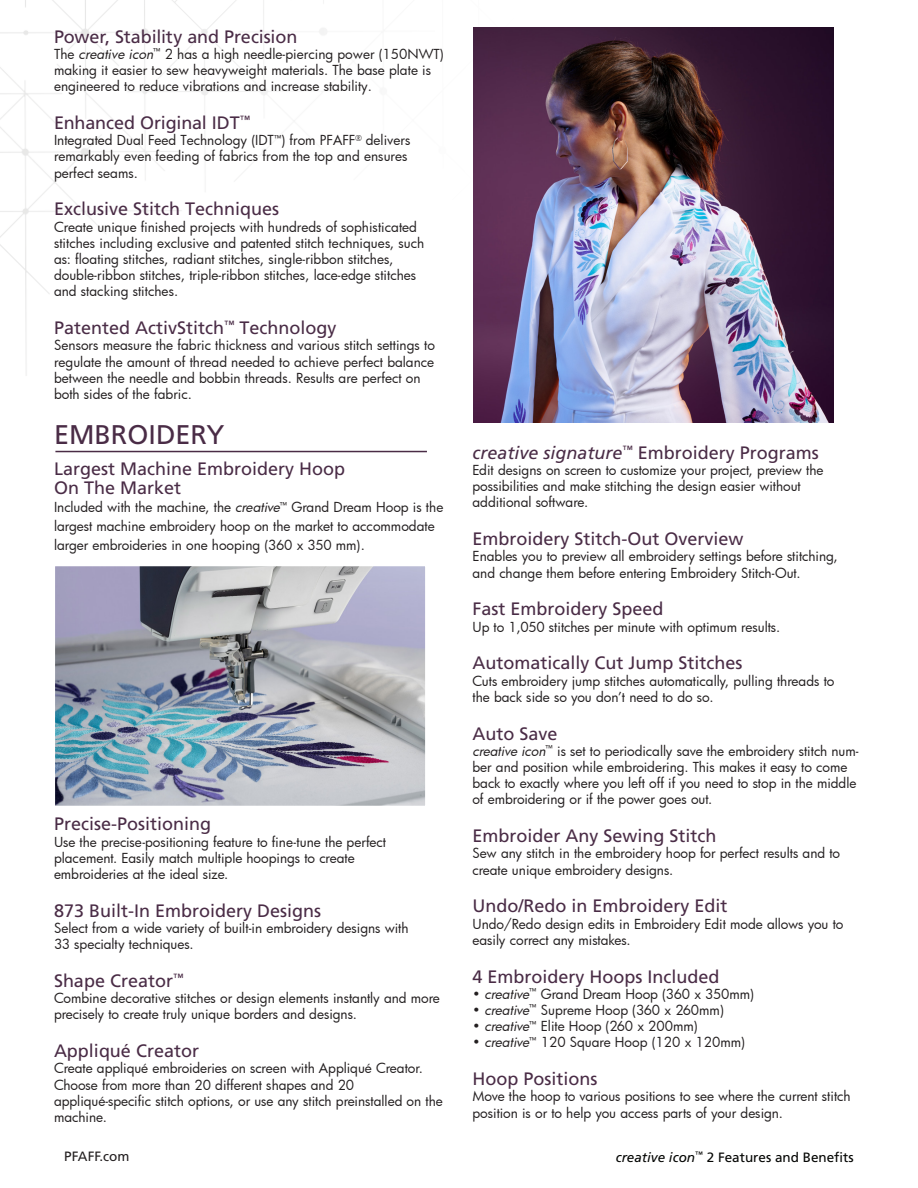
<style>
.page{position:relative;width:918px;height:1188px;background:#fff}
.page>*{position:absolute;margin:0;border:0;box-sizing:border-box;transform-origin:0 0}
.t1{font:27px "Frutiger LT Std";color:#4a2c46}
.t2{font:18px/18.6px "Frutiger LT Std";color:#4a2c46}
.t3{font:13.5px/16.2px "Futura";color:#231f20}
.t4{font:13.5px "Frutiger LT Std";color:#040503}
.t5{font:13.5px "Frutiger LT Std";color:#231f20}
.s1{font-style:italic}
</style>
<div class="page">
<img style="left:0;top:0;width:474px;height:376px">
<hr style="left:55px;top:451px;width:372px;height:1px;background:#4a2c46">
<img style="left:57px;top:568px;width:367px;height:236px">
<div style="left:54px;top:565px;width:373px;height:242px;border:2px solid #fff"></div>
<img style="left:474px;top:27px;width:360px;height:395px">
<p class="t2" style="left:54px;top:27px;width:245px">Power, Stability and Precision</p>
<p class="t3" style="left:54px;top:46px;width:391px">The <span class="s1">creative icon</span><sup>™</sup> 2 has a high needle-piercing power (150NWT) making it easier to sew heavyweight materials. The base plate is engineered to reduce vibrations and increase stability.</p>
<p class="t2" style="left:54px;top:114px;width:198px">Enhanced Original IDT<sup>™</sup></p>
<p class="t3" style="left:54px;top:132px;width:358px">Integrated Dual Feed Technology (IDT<sup>™</sup>) from PFAFF<sup>®</sup> delivers</p>
<p class="t3" style="left:54px;top:148px;width:355px">remarkably even feeding of fabrics from the top and ensures perfect seams.</p>
<p class="t2" style="left:54px;top:200px;width:227px">Exclusive Stitch Techniques</p>
<p class="t3" style="left:54px;top:218px;width:372px">Create unique finished projects with hundreds of sophisticated stitches including exclusive and patented stitch techniques, such as: floating stitches, radiant stitches, single-ribbon stitches, double-ribbon stitches, triple-ribbon stitches, lace-edge stitches and stacking stitches.</p>
<p class="t2" style="left:54px;top:319px;width:284px">Patented ActivStitch<sup>™</sup> Technology</p>
<p class="t3" style="left:54px;top:337px;width:382px">Sensors measure the fabric thickness and various stitch settings to regulate the amount of thread needed to achieve perfect balance between the needle and bobbin threads. Results are perfect on both sides of the fabric.</p>
<p class="t1" style="left:54px;top:419px;width:172px">EMBROIDERY</p>
<p class="t2" style="left:54px;top:460px;width:293px">Largest Machine Embroidery Hoop<br>On The Market</p>
<p class="t3" style="left:54px;top:498px;width:391px;line-height:18.6px">Included with the machine, the <span class="s1">creative</span><sup>™</sup> Grand Dream Hoop is the largest machine embroidery hoop on the market to accommodate larger embroideries in one hooping (360 x 350 mm).</p>
<p class="t2" style="left:54px;top:815px;width:159px">Precise-Positioning</p>
<p class="t3" style="left:54px;top:833px;width:334px">Use the precise-positioning feature to fine-tune the perfect placement. Easily match multiple hoopings to create embroideries at the ideal size.</p>
<p class="t2" style="left:54px;top:901px;width:269px">873 Built-In Embroidery Designs</p>
<p class="t3" style="left:54px;top:920px;width:356px">Select from a wide variety of built-in embroidery designs with<br>33 specialty techniques.</p>
<p class="t2" style="left:54px;top:972px;width:131px">Shape Creator<sup>™</sup></p>
<p class="t3" style="left:54px;top:990px;width:387px">Combine decorative stitches or design elements instantly and more precisely to create truly unique borders and designs.</p>
<p class="t2" style="left:54px;top:1042px;width:147px">Appliqué Creator</p>
<p class="t3" style="left:54px;top:1060px;width:390px">Create appliqué embroideries on screen with Appliqué Creator.<br>Choose from more than 20 different shapes and 20 appliqué-specific stitch options, or use any stitch preinstalled on the machine.</p>
<p class="t2" style="left:472px;top:443px;width:348px"><span class="s1">creative signature</span><sup>™</sup> Embroidery Programs</p>
<p class="t3" style="left:472px;top:462px;width:353px">Edit designs on screen to customize your project, preview the possibilities and make stitching the design easier without additional software.</p>
<p class="t2" style="left:472px;top:530px;width:273px">Embroidery Stitch-Out Overview</p>
<p class="t3" style="left:472px;top:548px;width:367px">Enables you to preview all embroidery settings before stitching, and change them before entering Embroidery Stitch-Out.</p>
<p class="t2" style="left:472px;top:600px;width:193px">Fast Embroidery Speed</p>
<p class="t3" style="left:472px;top:618px;width:309px">Up to 1,050 stitches per minute with optimum results.</p>
<p class="t2" style="left:472px;top:654px;width:272px">Automatically Cut Jump Stitches</p>
<p class="t3" style="left:472px;top:672px;width:364px">Cuts embroidery jump stitches automatically, pulling threads to the back side so you don’t need to do so.</p>
<p class="t2" style="left:472px;top:724px;width:87px">Auto Save</p>
<p class="t3" style="left:472px;top:742px;width:388px"><span class="s1">creative icon</span><sup>™</sup> is set to periodically save the embroidery stitch num&shy;ber and position while embroidering. This makes it easy to come back to exactly where you left off if you need to stop in the middle of embroidering or if the power goes out.</p>
<p class="t2" style="left:472px;top:827px;width:246px">Embroider Any Sewing Stitch</p>
<p class="t3" style="left:472px;top:845px;width:369px">Sew any stitch in the embroidery hoop for perfect results and to create unique embroidery designs.</p>
<p class="t2" style="left:472px;top:897px;width:257px">Undo/Redo in Embroidery Edit</p>
<p class="t3" style="left:472px;top:915px;width:372px">Undo/Redo design edits in Embroidery Edit mode allows you to easily correct any mistakes.</p>
<p class="t2" style="left:472px;top:967px;width:249px">4 Embroidery Hoops Included</p>
<p class="t3" style="left:472px;top:985px;width:283px">• <span class="s1">creative</span><sup>™</sup> Grand Dream Hoop (360 x 350mm)</p>
<p class="t3" style="left:472px;top:1002px;width:253px">• <span class="s1">creative</span><sup>™</sup> Supreme Hoop (360 x 260mm)</p>
<p class="t3" style="left:472px;top:1018px;width:227px">• <span class="s1">creative</span><sup>™</sup> Elite Hoop (260 x 200mm)</p>
<p class="t3" style="left:472px;top:1034px;width:274px">• <span class="s1">creative</span><sup>™</sup> 120 Square Hoop (120 x 120mm)</p>
<p class="t2" style="left:472px;top:1070px;width:127px">Hoop Positions</p>
<p class="t3" style="left:472px;top:1088px;width:380px">Move the hoop to various positions to see where the current stitch position is or to help you access parts of your design.</p>
<p class="t5" style="left:64px;top:1148px;width:67px">PFAFF.com</p>
<p class="t4" style="left:616px;top:1149px;width:240px"><span class="s1">creative icon</span><sup>™</sup> 2 Features and Benefits</p>
</div>
